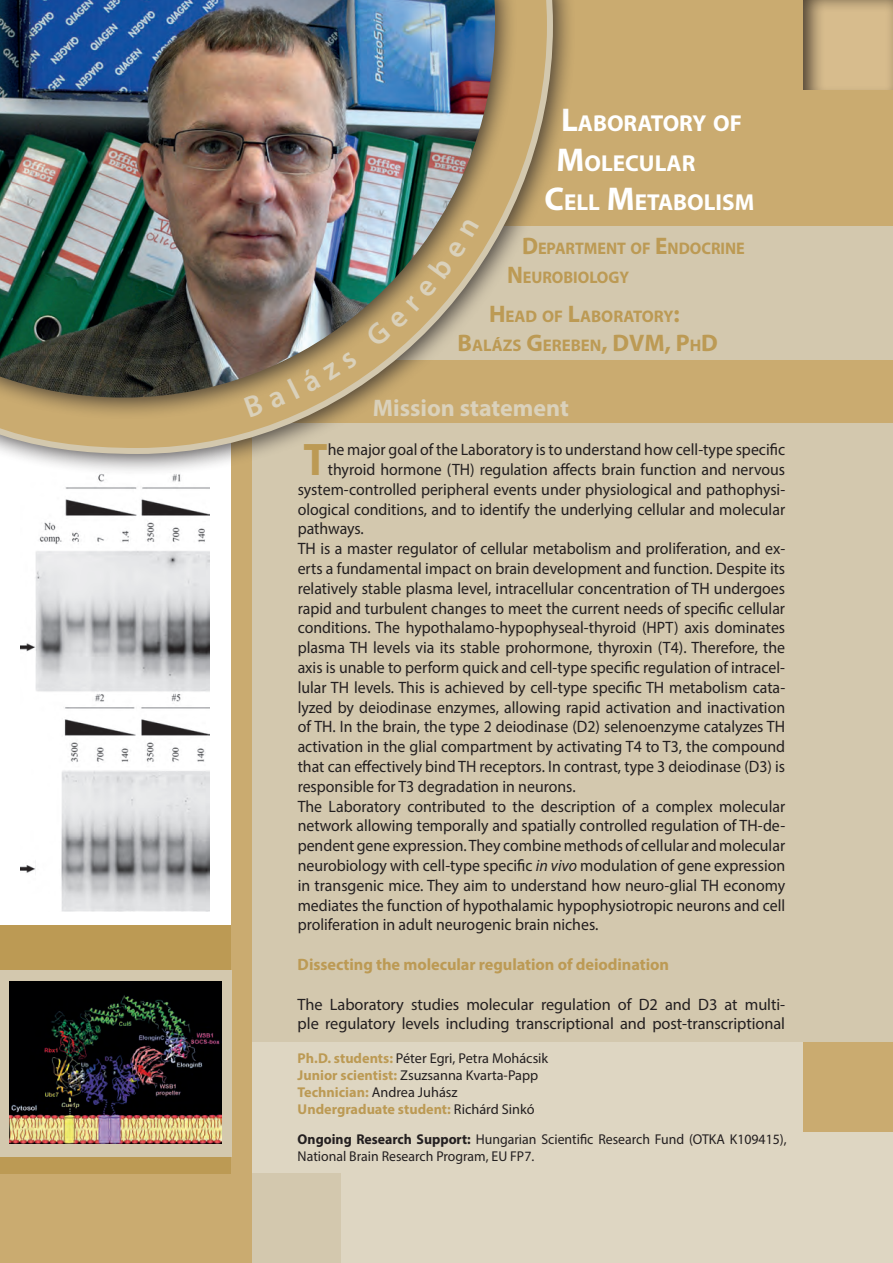
<style>
.page{position:relative;width:893px;height:1263px;background:#fff}
.page>*{position:absolute;margin:0;border:0;box-sizing:border-box;transform-origin:0 0}
.t1{font:700 45.9px "Myriad Pro";color:#bc9a54;scale:.96 1}
.t2{font:700 24px "Myriad Pro";color:#dad1bb}
.t3{font:700 24px "Myriad Pro";color:#bc9a54}
.t4{font:700 23.1px "Myriad Pro";color:#fff}
.t5{font:700 16.8px "Myriad Pro";color:#bc9a54}
.t6{font:700 16.8px/28.8px "Myriad Pro";color:#bc9a54;scale:.96 1}
.t7{font:16.5px/19.8px "Myriad Pro";color:#231f20;text-align:justify;scale:.96 1}
.t8{font:16.5px/19.8px "Myriad Pro";color:#231f20}
.t9{font:700 16.5px "Myriad Pro";letter-spacing:-.005em;color:#bc9a54}
.t10{font:14.25px/17.1px "Myriad Pro";color:#231f20}
.t11{font:700 14.25px "Myriad Pro";color:#bc9a54}
.s1{font-size:33px}
.s2{font-size:24px}
.s3{font-size:16.8px}
.s4{font-style:italic}
.s5{font-weight:700;color:#bc9a54}
.s6{font-weight:400;color:#231f20}
.s7{font-weight:700}
</style>
<div class="page">
<div style="left:241px;top:0;width:652px;height:239px;background:#caab70"></div>
<div style="left:241px;top:1037px;width:652px;height:226px;background:#ded6c2"></div>
<div style="left:241px;top:227px;width:652px;height:815px;background:#d3c8ae"></div>
<div style="left:802px;top:0;width:91px;height:91px;background:#231f20;opacity:.75"></div>
<div style="left:252px;top:1174px;width:89px;height:89px;background:#d3c8ae"></div>
<div style="left:804px;top:1042px;width:89px;height:89px;background:#caab70"></div>
<div style="left:0;top:1174px;width:233px;height:89px;background:#caab70"></div>
<div style="left:0;top:1151px;width:233px;height:23px;background:#bc9a54"></div>
<div style="left:0;top:925px;width:233px;height:48px;background:#bc9a54"></div>
<div style="left:0;top:361px;width:893px;height:62px;background:#caab70"></div>
<img style="left:21px;top:477px;width:188px;height:434px">
<div style="left:231px;top:411px;width:21px;height:852px;background:#caab70"></div>
<div style="left:0;top:0;width:576px;height:477px;background:#231f20;opacity:.75"></div>
<svg style="left:0;top:0;width:556px;height:457px"></svg>
<div style="left:0;top:0;width:518px;height:421px;background:#231f20;opacity:.75"></div>
<img style="left:0;top:0;width:495px;height:398px">
<div style="left:0;top:969px;width:231px;height:187px;background:#d3c8ae"></div>
<img style="left:9px;top:981px;width:213px;height:162px">
<svg style="left:244px;top:351px;width:114px;height:66px"></svg>
<svg style="left:364px;top:219px;width:115px;height:129px;background:#aaa281"></svg>
<p class="t4" style="left:561px;top:108px;width:182px"><span class="s1">L</span>ABORATORY OF</p>
<p class="t4" style="left:556px;top:148px;width:140px"><span class="s1">M</span>OLECULAR</p>
<p class="t4" style="left:544px;top:187px;width:211px"><span class="s1">C</span>ELL <span class="s1">M</span>ETABOLISM</p>
<p class="t6" style="left:507px;top:233px;width:249px;text-indent:15px"><span class="s2">D</span>EPARTMENT OF <span class="s2">E</span>NDOCRINE<br><span class="s2">N</span> EUROBIOLOGY</p>
<p class="t5" style="left:489px;top:306px;width:192px"><span class="s2">H</span> EAD OF <span class="s2">L</span>ABORATORY<span class="s2">:</span></p>
<p class="t5" style="left:458px;top:335px;width:173px"><span class="s2">B</span>ALÁZS <span class="s2">G</span>EREBEN<span class="s2">, DVM</span></p>
<p class="t3" style="left:665px;top:328px;width:52px">, P<span class="s3">H</span>D</p>
<p class="t2" style="left:373px;top:392px;width:198px">Mission statement</p>
<p class="t1" style="left:304px;top:430px;width:27px">T</p>
<p class="t7" style="left:328px;top:439px;width:478px">he major goal of the Laboratory is to understand how cell-type specific</p>
<p class="t7" style="left:328px;top:459px;width:478px">thyroid hormone (TH) regulation affects brain function and nervous</p>
<p class="t7" style="left:298px;top:479px;width:509px">system-controlled peripheral events under physiological and pathophysi-</p>
<p class="t7" style="left:298px;top:499px;width:509px">ological conditions, and to identify the underlying cellular and molecular</p>
<p class="t7" style="left:298px;top:519px;width:71px">pathways.</p>
<p class="t7" style="left:298px;top:538px;width:509px">TH is a master regulator of cellular metabolism and proliferation, and ex&shy;erts a fundamental impact on brain development and function. Despite its relatively stable plasma level, intracellular concentration of TH undergoes rapid and turbulent changes to meet the current needs of specific cellular conditions. The hypothalamo-hypophyseal-thyroid (HPT) axis dominates plasma TH levels via its stable prohormone, thyroxin (T4). Therefore, the axis is unable to perform quick and cell-type specific regulation of intracel&shy;lular TH levels. This is achieved by cell-type specific TH metabolism cata&shy;lyzed by deiodinase enzymes, allowing rapid activation and inactivation of TH. In the brain, the type 2 deiodinase (D2) selenoenzyme catalyzes TH activation in the glial compartment by activating T4 to T3, the compound that can effectively bind TH receptors. In contrast, type 3 deiodinase (D3) is responsible for T3 degradation in neurons.</p>
<p class="t7" style="left:298px;top:796px;width:509px">The Laboratory contributed to the description of a complex molecular network allowing temporally and spatially controlled regulation of TH-de&shy;pendent gene expression. They combine methods of cellular and molecular neurobiology with cell-type specific <span class="s4">in vivo</span> modulation of gene expression in transgenic mice. They aim to understand how neuro-glial TH economy mediates the function of hypothalamic hypophysiotropic neurons and cell proliferation in adult neurogenic brain niches.</p>
<p class="t9" style="left:298px;top:954px;width:373px">Dissecting the molecular regulation of deiodination</p>
<p class="t8" style="left:298px;top:994px;width:489px">The Laboratory studies molecular regulation of D2 and D3 at multi&shy;ple regulatory levels including transcriptional and post-transcriptional</p>
<p class="t10" style="left:298px;top:1049px;width:252px"><span class="s5">Ph.D. students:</span> Péter Egri, Petra Mohácsik</p>
<p class="t10" style="left:298px;top:1066px;width:242px"><span class="s5">Junior scientist:</span> Zsuzsanna Kvarta-Papp</p>
<p class="t10" style="left:298px;top:1083px;width:161px"><span class="s5">Technician:</span> Andrea Juhász</p>
<p class="t11" style="left:298px;top:1100px;width:238px">Undergraduate student: <span class="s6">Richárd Sinkó</span></p>
<p class="t10" style="left:298px;top:1130px;width:490px"><span class="s7">Ongoing Research Support:</span> Hungarian Scientific Research Fund (OTKA K109415),<br>National Brain Research Program, EU FP7.</p>
</div>
